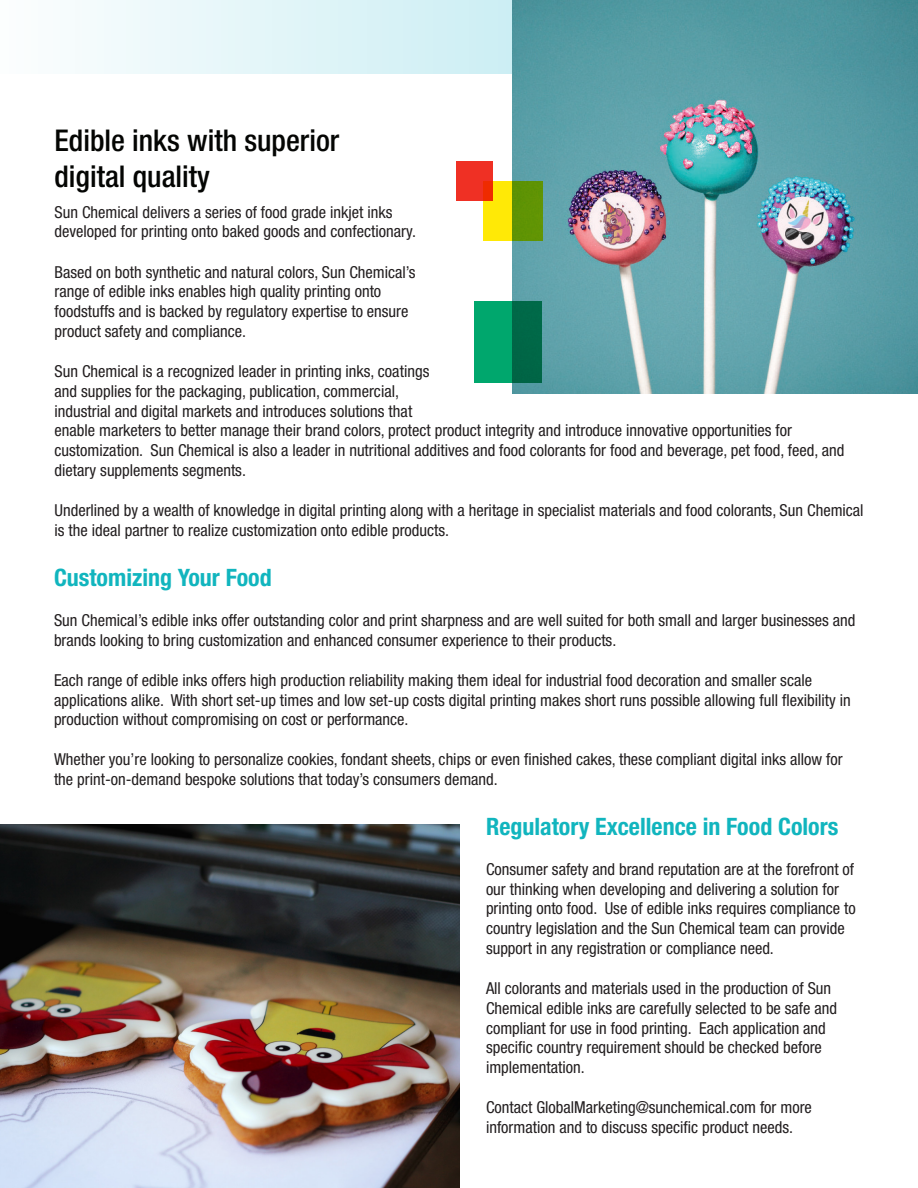
<style>
.page{position:relative;width:918px;height:1188px;background:#fff}
.page>*{position:absolute;margin:0;border:0;box-sizing:border-box;transform-origin:0 0}
.t1{font:500 condensed 30px/36px "Helvetica Neue LT Std";color:#040503}
.t2{font:700 condensed 24px "Helvetica Neue LT Std";color:#11b5be}
.t3{font:condensed 16.5px/19.8px "Helvetica Neue LT Std";color:#231f20}
</style>
<div class="page">
<svg style="left:82px;top:0;width:431px;height:74px"></svg>
<img style="left:513px;top:0;width:405px;height:393px">
<svg style="left:475px;top:302px;width:67px;height:81px;background:#008a5b"></svg>
<div style="left:457px;top:162px;width:36px;height:39px;background:#ef3024"></div>
<svg style="left:484px;top:181px;width:59px;height:60px;background:#aab204"></svg>
<img style="left:0;top:824px;width:459px;height:364px">
<p class="t1" style="left:55px;top:122px;width:286px">Edible inks with superior digital quality</p>
<p class="t3" style="left:55px;top:202px;width:363px">Sun Chemical delivers a series of food grade inkjet inks developed for printing onto baked goods and confectionary.</p>
<p class="t3" style="left:55px;top:262px;width:363px">Based on both synthetic and natural colors, Sun Chemical’s range of edible inks enables high quality printing onto foodstuffs and is backed by regulatory expertise to ensure product safety and compliance.</p>
<p class="t3" style="left:55px;top:361px;width:376px">Sun Chemical is a recognized leader in printing inks, coatings and supplies for the packaging, publication, commercial, industrial and digital markets and introduces solutions that</p>
<p class="t3" style="left:55px;top:420px;width:791px">enable marketers to better manage their brand colors, protect product integrity and introduce innovative opportunities for customization. Sun Chemical is also a leader in nutritional additives and food colorants for food and beverage, pet food, feed, and dietary supplements segments.</p>
<p class="t3" style="left:55px;top:500px;width:811px">Underlined by a wealth of knowledge in digital printing along with a heritage in specialist materials and food colorants, Sun Chemical is the ideal partner to realize customization onto edible products.</p>
<p class="t2" style="left:54px;top:563px;width:219px">Customizing Your Food</p>
<p class="t3" style="left:54px;top:610px;width:803px">Sun Chemical’s edible inks offer outstanding color and print sharpness and are well suited for both small and larger businesses and brands looking to bring customization and enhanced consumer experience to their products.</p>
<p class="t3" style="left:54px;top:670px;width:798px">Each range of edible inks offers high production reliability making them ideal for industrial food decoration and smaller scale applications alike. With short set-up times and low set-up costs digital printing makes short runs possible allowing full flexibility in production without compromising on cost or performance.</p>
<p class="t3" style="left:54px;top:750px;width:790px">Whether you’re looking to personalize cookies, fondant sheets, chips or even finished cakes, these compliant digital inks allow for the print-on-demand bespoke solutions that today’s consumers demand.</p>
<p class="t2" style="left:486px;top:812px;width:354px">Regulatory Excellence in Food Colors</p>
<p class="t3" style="left:486px;top:859px;width:371px">Consumer safety and brand reputation are at the forefront of our thinking when developing and delivering a solution for printing onto food. Use of edible inks requires compliance to country legislation and the Sun Chemical team can provide support in any registration or compliance need.</p>
<p class="t3" style="left:486px;top:978px;width:353px">All colorants and materials used in the production of Sun Chemical edible inks are carefully selected to be safe and compliant for use in food printing. Each application and specific country requirement should be checked before implementation.</p>
<p class="t3" style="left:486px;top:1097px;width:327px">Contact GlobalMarketing@sunchemical.com for more information and to discuss specific product needs.</p>
</div>
